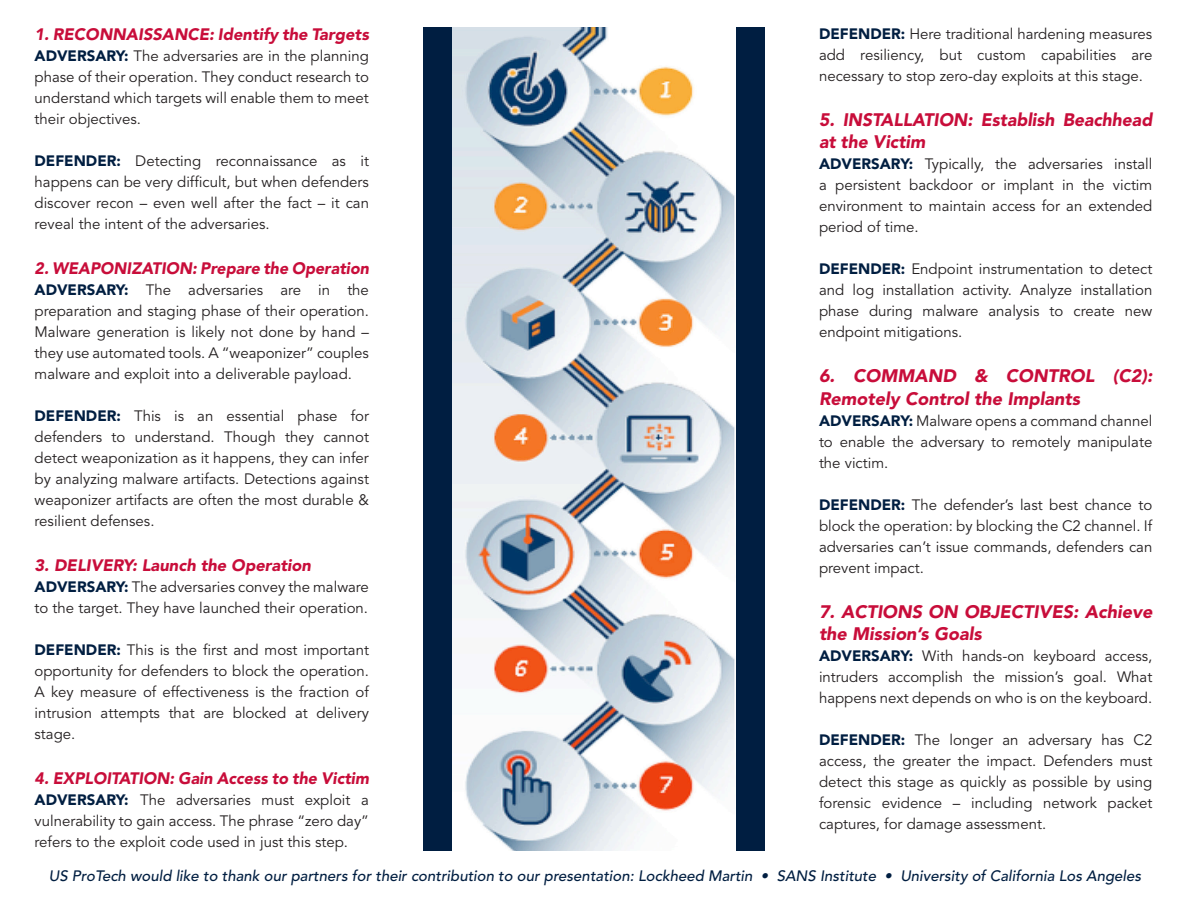
<style>
.page{position:relative;width:1188px;height:918px;background:#fff}
.page>*{position:absolute;margin:0;border:0;box-sizing:border-box;transform-origin:0 0}
.t1{font:italic 900 18px/22.5px "Avenir";color:#c80d3a}
.t2{font:italic 900 16.5px "Avenir";color:#c80d3a}
.t3{font:15px/21px "Avenir";color:#231f20;text-align:justify}
.t4{font:italic 500 15px "Avenir";color:#001e41}
.s1{font-weight:900;color:#001e41}
</style>
<div class="page">
<div style="left:423px;top:27px;width:342px;height:823px;background:#001e41"></div>
<img style="left:453px;top:27px;width:282px;height:823px">
<p class="t2" style="left:35px;top:24px;width:336px">1. RECONNAISSANCE: Identify the Targets</p>
<p class="t3" style="left:35px;top:46px;width:336px"><span class="s1">ADVERSARY:</span> The adversaries are in the planning phase of their operation. They conduct research to understand which targets will enable them to meet their objectives.</p>
<p class="t3" style="left:35px;top:151px;width:336px"><span class="s1">DEFENDER:</span> Detecting reconnaissance as it happens can be very difficult, but when defenders discover recon – even well after the fact – it can reveal the intent of the adversaries.</p>
<p class="t2" style="left:35px;top:258px;width:336px">2. WEAPONIZATION: Prepare the Operation</p>
<p class="t3" style="left:35px;top:280px;width:336px"><span class="s1">ADVERSARY:</span> The adversaries are in the preparation and staging phase of their operation.<br>Malware generation is likely not done by hand – they use automated tools. A “weaponizer” couples malware and exploit into a deliverable payload.</p>
<p class="t3" style="left:35px;top:406px;width:336px"><span class="s1">DEFENDER:</span> This is an essential phase for defenders to understand. Though they cannot detect weaponization as it happens, they can infer by analyzing malware artifacts. Detections against weaponizer artifacts are often the most durable &amp; resilient defenses.</p>
<p class="t2" style="left:35px;top:555px;width:278px">3. DELIVERY: Launch the Operation</p>
<p class="t3" style="left:35px;top:577px;width:336px"><span class="s1">ADVERSARY:</span> The adversaries convey the malware to the target. They have launched their operation.</p>
<p class="t3" style="left:35px;top:640px;width:336px"><span class="s1">DEFENDER:</span> This is the first and most important opportunity for defenders to block the operation.<br>A key measure of effectiveness is the fraction of intrusion attempts that are blocked at delivery stage.</p>
<p class="t2" style="left:35px;top:768px;width:336px">4. EXPLOITATION: Gain Access to the Victim</p>
<p class="t3" style="left:35px;top:790px;width:336px"><span class="s1">ADVERSARY:</span> The adversaries must exploit a vulnerability to gain access. The phrase “zero day” refers to the exploit code used in just this step.</p>
<p class="t3" style="left:819px;top:24px;width:335px"><span class="s1">DEFENDER:</span> Here traditional hardening measures add resiliency, but custom capabilities are necessary to stop zero-day exploits at this stage.</p>
<p class="t1" style="left:819px;top:108px;width:335px">5. INSTALLATION: Establish Beachhead at the Victim</p>
<p class="t3" style="left:819px;top:154px;width:335px"><span class="s1">ADVERSARY:</span> Typically, the adversaries install a persistent backdoor or implant in the victim environment to maintain access for an extended period of time.</p>
<p class="t3" style="left:819px;top:259px;width:335px"><span class="s1">DEFENDER:</span> Endpoint instrumentation to detect and log installation activity. Analyze installation phase during malware analysis to create new endpoint mitigations.</p>
<p class="t1" style="left:819px;top:365px;width:335px">6. COMMAND &amp; CONTROL (C2):<br>Remotely Control the Implants</p>
<p class="t3" style="left:819px;top:411px;width:335px"><span class="s1">ADVERSARY:</span> Malware opens a command channel to enable the adversary to remotely manipulate the victim.</p>
<p class="t3" style="left:819px;top:495px;width:335px"><span class="s1">DEFENDER:</span> The defender’s last best chance to block the operation: by blocking the C2 channel. If adversaries can’t issue commands, defenders can prevent impact.</p>
<p class="t1" style="left:819px;top:600px;width:335px">7. ACTIONS ON OBJECTIVES: Achieve the Mission’s Goals</p>
<p class="t3" style="left:819px;top:646px;width:335px"><span class="s1">ADVERSARY:</span> With hands-on keyboard access, intruders accomplish the mission’s goal. What happens next depends on who is on the keyboard.</p>
<p class="t3" style="left:819px;top:730px;width:335px"><span class="s1">DEFENDER:</span> The longer an adversary has C2 access, the greater the impact. Defenders must detect this stage as quickly as possible by using forensic evidence – including network packet captures, for damage assessment.</p>
<p class="t4" style="left:49px;top:867px;width:1094px">US ProTech would like to thank our partners for their contribution to our presentation: Lockheed Martin • SANS Institute • University of California Los Angeles</p>
</div>
